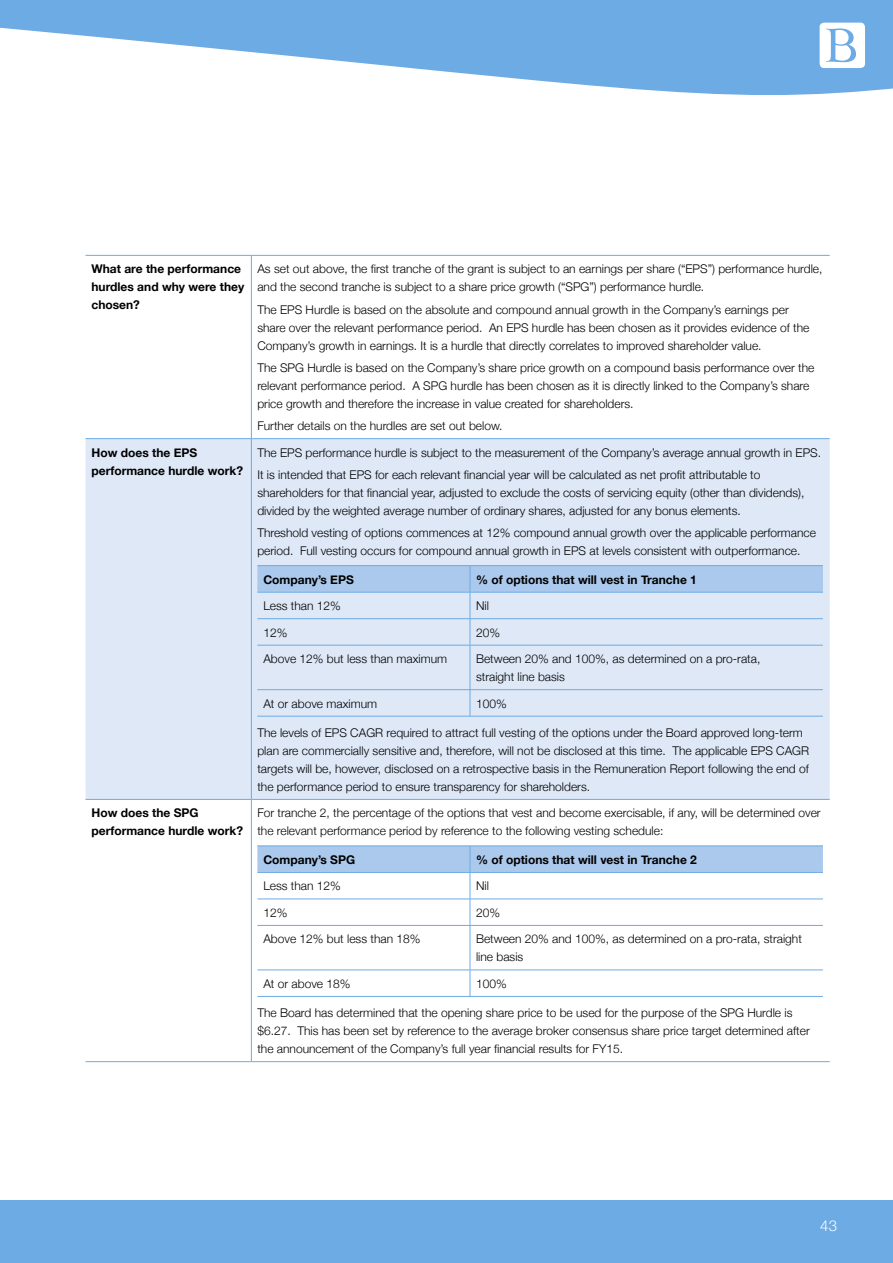
<style>
.page{position:relative;width:893px;height:1263px;background:#fff}
.page>*{position:absolute;margin:0;border:0;box-sizing:border-box;transform-origin:0 0}
.t1{font:300 15px "Helvetica Neue";color:#fff}
.t2{font:300 12px/18px "Helvetica Neue";color:#000}
.t3{font:700 12px/18px "Helvetica Neue";color:#000}
</style>
<div class="page">
<div style="left:0;top:1200px;width:893px;height:63px;background:#6dabe4"></div>
<svg style="left:0;top:0;width:893px;height:95px;fill:#6dabe4"></svg>
<div style="left:820px;top:23px;width:45px;height:45px;background:#fff;border-radius:4px"></div>
<svg style="left:826px;top:28px;width:30px;height:34px"></svg>
<div style="left:86px;top:439px;width:744px;height:360px;background:#dee8f7"></div>
<hr style="left:86px;top:255px;width:165px;height:1px;background:#6dabe4">
<hr style="left:251px;top:255px;width:579px;height:1px;background:#6dabe4">
<hr style="left:251px;top:256px;width:1px;height:182px;background:#6dabe4">
<hr style="left:86px;top:438px;width:165px;height:1px;background:#6dabe4">
<hr style="left:251px;top:438px;width:579px;height:1px;background:#6dabe4">
<hr style="left:251px;top:439px;width:1px;height:360px;background:#6dabe4">
<hr style="left:86px;top:799px;width:165px;height:1px;background:#6dabe4">
<hr style="left:251px;top:799px;width:579px;height:1px;background:#6dabe4">
<hr style="left:251px;top:800px;width:1px;height:261px;background:#6dabe4">
<hr style="left:86px;top:1061px;width:165px;height:1px;background:#6dabe4">
<hr style="left:251px;top:1061px;width:579px;height:1px;background:#6dabe4">
<div style="left:257px;top:646px;width:566px;height:70px;background:#dee8f7"></div>
<hr style="left:257px;top:565px;width:213px;height:1px;background:#6dabe4">
<hr style="left:470px;top:565px;width:353px;height:1px;background:#6dabe4">
<hr style="left:257px;top:645px;width:213px;height:1px;background:#6dabe4">
<hr style="left:470px;top:645px;width:353px;height:1px;background:#6dabe4">
<hr style="left:257px;top:689px;width:213px;height:1px;background:#6dabe4">
<hr style="left:470px;top:689px;width:353px;height:1px;background:#6dabe4">
<hr style="left:257px;top:716px;width:213px;height:1px;background:#6dabe4">
<hr style="left:470px;top:716px;width:353px;height:1px;background:#6dabe4">
<svg style="left:257px;top:566px;width:566px;height:79px;background:#c9dbf3"></svg>
<hr style="left:470px;top:645px;width:1px;height:44px;background:#6dabe4">
<svg style="left:470px;top:690px;width:1px;height:26px"></svg>
<svg style="left:257px;top:926px;width:566px;height:70px"></svg>
<hr style="left:257px;top:925px;width:213px;height:1px;background:#6dabe4">
<hr style="left:470px;top:925px;width:353px;height:1px;background:#6dabe4">
<hr style="left:257px;top:970px;width:213px;height:1px;background:#6dabe4">
<hr style="left:470px;top:970px;width:353px;height:1px;background:#6dabe4">
<hr style="left:257px;top:996px;width:213px;height:1px;background:#6dabe4">
<hr style="left:470px;top:996px;width:353px;height:1px;background:#6dabe4">
<svg style="left:257px;top:846px;width:566px;height:79px"></svg>
<hr style="left:470px;top:926px;width:1px;height:44px;background:#6dabe4">
<svg style="left:470px;top:970px;width:1px;height:26px"></svg>
<p class="t3" style="left:92px;top:260px;width:154px">What are the performance hurdles and why were they chosen?</p>
<p class="t2" style="left:257px;top:259px;width:567px">As set out above, the first tranche of the grant is subject to an earnings per share (“EPS”) performance hurdle, and the second tranche is subject to a share price growth (“SPG”) performance hurdle.</p>
<p class="t2" style="left:257px;top:300px;width:553px">The EPS Hurdle is based on the absolute and compound annual growth in the Company’s earnings per share over the relevant performance period. An EPS hurdle has been chosen as it provides evidence of the<br>Company’s growth in earnings. It is a hurdle that directly correlates to improved shareholder value.</p>
<p class="t2" style="left:257px;top:358px;width:559px">The SPG Hurdle is based on the Company’s share price growth on a compound basis performance over the relevant performance period. A SPG hurdle has been chosen as it is directly linked to the Company’s share price growth and therefore the increase in value created for shareholders.</p>
<p class="t2" style="left:257px;top:416px;width:247px">Further details on the hurdles are set out below.</p>
<p class="t3" style="left:92px;top:444px;width:153px">How does the EPS performance hurdle work?</p>
<p class="t2" style="left:257px;top:441px;width:565px;line-height:22.2px">The EPS performance hurdle is subject to the measurement of the Company’s average annual growth in EPS.<br>It is intended that EPS for each relevant financial year will be calculated as net profit attributable to</p>
<p class="t2" style="left:257px;top:483px;width:549px">shareholders for that financial year, adjusted to exclude the costs of servicing equity (other than dividends), divided by the weighted average number of ordinary shares, adjusted for any bonus elements.</p>
<p class="t2" style="left:257px;top:523px;width:560px">Threshold vesting of options commences at 12% compound annual growth over the applicable performance period. Full vesting occurs for compound annual growth in EPS at levels consistent with outperformance.</p>
<p class="t3" style="left:263px;top:571px;width:92px">Company’s EPS</p>
<p class="t3" style="left:476px;top:571px;width:222px">% of options that will vest in Tranche 1</p>
<p class="t2" style="left:263px;top:596px;width:79px">Less than 12%</p>
<p class="t2" style="left:476px;top:596px;width:14px">Nil</p>
<p class="t2" style="left:263px;top:623px;width:26px">12%</p>
<p class="t2" style="left:476px;top:623px;width:26px">20%</p>
<p class="t2" style="left:263px;top:649px;width:185px">Above 12% but less than maximum</p>
<p class="t2" style="left:476px;top:649px;width:286px">Between 20% and 100%, as determined on a pro-rata, straight line basis</p>
<p class="t2" style="left:263px;top:694px;width:115px">At or above maximum</p>
<p class="t2" style="left:476px;top:694px;width:32px">100%</p>
<p class="t2" style="left:257px;top:723px;width:553px">The levels of EPS CAGR required to attract full vesting of the options under the Board approved long-term plan are commercially sensitive and, therefore, will not be disclosed at this time. The applicable EPS CAGR targets will be, however, disclosed on a retrospective basis in the Remuneration Report following the end of the performance period to ensure transparency for shareholders.</p>
<p class="t3" style="left:92px;top:804px;width:153px">How does the SPG performance hurdle work?</p>
<p class="t2" style="left:257px;top:803px;width:565px">For tranche 2, the percentage of the options that vest and become exercisable, if any, will be determined over the relevant performance period by reference to the following vesting schedule:</p>
<p class="t3" style="left:263px;top:851px;width:93px">Company’s SPG</p>
<p class="t3" style="left:476px;top:851px;width:222px">% of options that will vest in Tranche 2</p>
<p class="t2" style="left:263px;top:876px;width:79px">Less than 12%</p>
<p class="t2" style="left:476px;top:876px;width:14px">Nil</p>
<p class="t2" style="left:263px;top:903px;width:26px">12%</p>
<p class="t2" style="left:476px;top:903px;width:26px">20%</p>
<p class="t2" style="left:263px;top:929px;width:159px">Above 12% but less than 18%</p>
<p class="t2" style="left:476px;top:929px;width:327px">Between 20% and 100%, as determined on a pro-rata, straight line basis</p>
<p class="t2" style="left:263px;top:974px;width:89px">At or above 18%</p>
<p class="t2" style="left:476px;top:974px;width:32px">100%</p>
<p class="t2" style="left:257px;top:1003px;width:554px">The Board has determined that the opening share price to be used for the purpose of the SPG Hurdle is $6.27. This has been set by reference to the average broker consensus share price target determined after the announcement of the Company’s full year financial results for FY15.</p>
<p class="t1" style="left:820px;top:1213px;width:19px">43</p>
</div>
